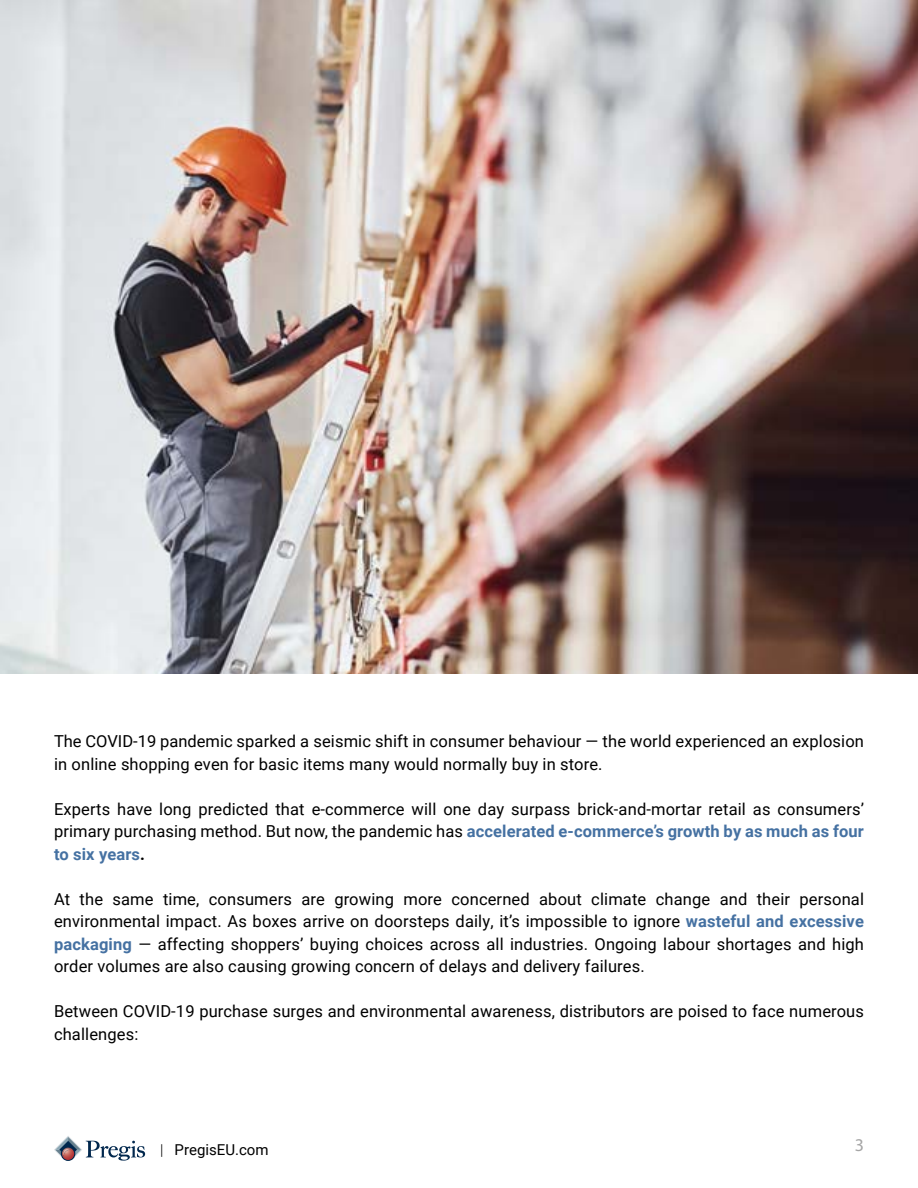
<style>
.page{position:relative;width:918px;height:1188px;background:#fff}
.page>*{position:absolute;margin:0;border:0;box-sizing:border-box;transform-origin:0 0}
.t1{font:18px "Myriad Pro";color:#a5a5a5}
.t2{font:16.5px/22.5px "Roboto";letter-spacing:.01em;color:#000}
.t3{font:15px "Roboto";color:#000}
.s1{font-weight:700;color:#4571a2}
.s2{font-weight:700}
.s3{font-weight:300}
</style>
<div class="page">
<img style="left:0;top:0;width:918px;height:674px">
<svg style="left:54px;top:1136px;width:91px;height:25px"></svg>
<p class="t2" style="left:54px;top:729px;width:812px">The COVID-19 pandemic sparked a seismic shift in consumer behaviour — the world experienced an explosion in online shopping even for basic items many would normally buy in store.</p>
<p class="t2" style="left:54px;top:797px;width:812px;text-align:justify">Experts have long predicted that e-commerce will one day surpass brick-and-mortar retail as consumers’ primary purchasing method. But now, the pandemic has <span class="s1">accelerated e-commerce’s growth by as much as four to six years</span><span class="s2">.</span></p>
<p class="t2" style="left:54px;top:887px;width:812px;text-align:justify">At the same time, consumers are growing more concerned about climate change and their personal environmental impact. As boxes arrive on doorsteps daily, it’s impossible to ignore <span class="s1">wasteful and excessive packaging</span> — affecting shoppers’ buying choices across all industries. Ongoing labour shortages and high order volumes are also causing growing concern of delays and delivery failures.</p>
<p class="t2" style="left:54px;top:999px;width:812px">Between COVID-19 purchase surges and environmental awareness, distributors are poised to face numerous challenges:</p>
<p class="t3" style="left:160px;top:1140px;width:110px"><span class="s3">|</span> PregisEU.com</p>
<p class="t1" style="left:855px;top:1134px;width:11px">3</p>
</div>
